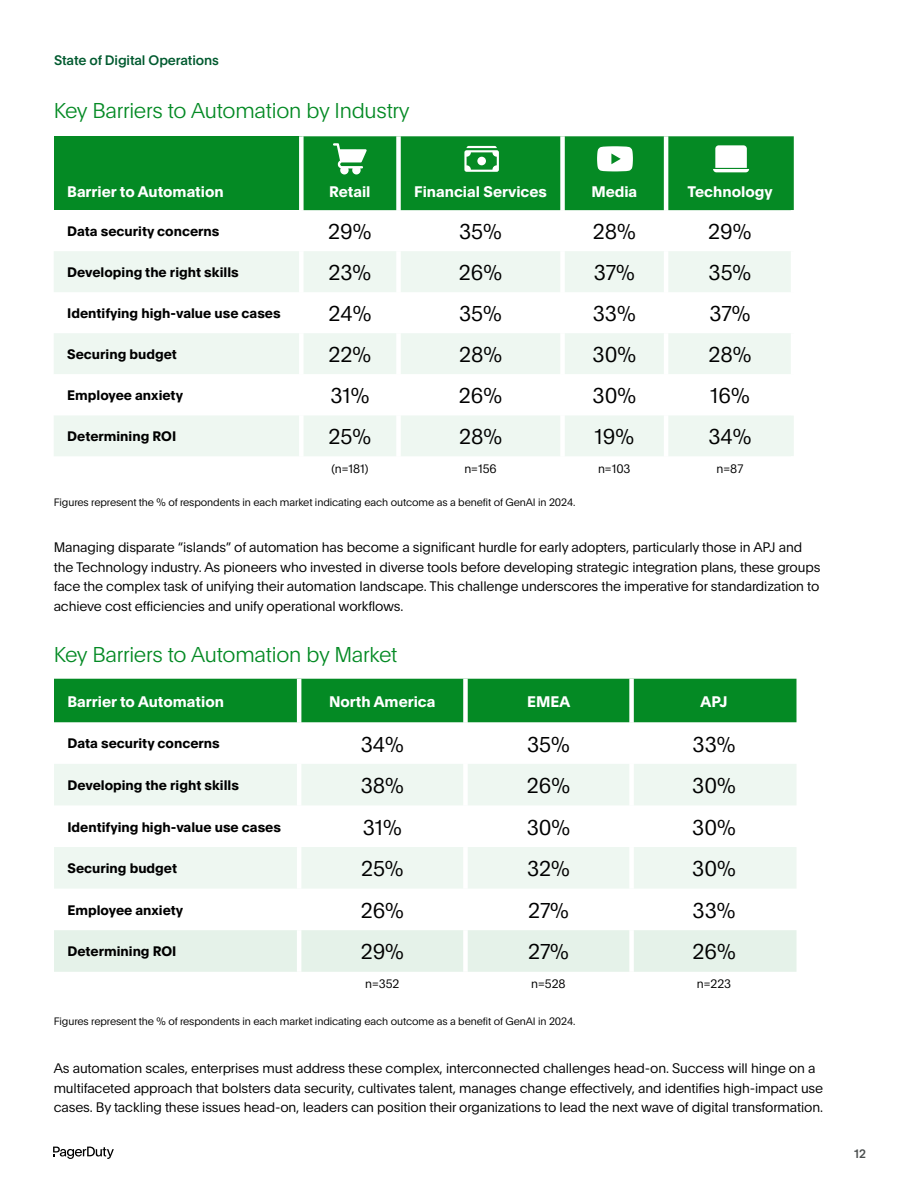
<style>
.page{position:relative;width:918px;height:1188px;background:#fff}
.page>*{position:absolute;margin:0;border:0;box-sizing:border-box;transform-origin:0 0}
.t1{font:300 21px "Plain";color:#000}
.t2{font:100 21px "Plain";letter-spacing:-.01em;color:#048a24}
.t3{font:700 15px "Plain";color:#fff}
.t4{font:300 13.5px/19.5px "Plain";letter-spacing:-.01em;color:#000}
.t5{font:700 13.5px "Plain";color:#000}
.t6{font:500 13.5px "Plain";letter-spacing:-.01em;color:#005a2f}
.t7{font:300 12px "Plain";color:#000}
.t8{font:500 12px "Plain";color:#4b4f4f}
.t9{font:300 10.5px "Plain";letter-spacing:-.01em;color:#000}
</style>
<div class="page">
<svg style="left:53px;top:1147px;width:61px;height:12px"></svg>
<div style="left:54px;top:136px;width:247px;height:74px;background:#048a24"></div>
<svg style="left:54px;top:251px;width:740px;height:205px;fill:#eef7f1"></svg>
<svg style="left:54px;top:374px;width:737px;height:41px"></svg>
<div style="left:791px;top:251px;width:6px;height:41px;background:#fff"></div>
<div style="left:791px;top:292px;width:6px;height:41px;background:#fff"></div>
<div style="left:791px;top:333px;width:6px;height:41px;background:#fff"></div>
<div style="left:791px;top:374px;width:6px;height:41px;background:#fff"></div>
<div style="left:299px;top:136px;width:5px;height:74px;background:#fff"></div>
<div style="left:299px;top:251px;width:5px;height:41px;background:#fff"></div>
<div style="left:396px;top:251px;width:5px;height:41px;background:#fff"></div>
<div style="left:560px;top:251px;width:5px;height:41px;background:#fff"></div>
<hr style="left:664px;top:251px;width:4px;height:41px;background:#fff">
<div style="left:299px;top:292px;width:5px;height:41px;background:#fff"></div>
<div style="left:396px;top:292px;width:5px;height:41px;background:#fff"></div>
<div style="left:560px;top:292px;width:5px;height:41px;background:#fff"></div>
<hr style="left:664px;top:292px;width:4px;height:41px;background:#fff">
<div style="left:299px;top:333px;width:5px;height:41px;background:#fff"></div>
<div style="left:396px;top:333px;width:5px;height:41px;background:#fff"></div>
<div style="left:560px;top:333px;width:5px;height:41px;background:#fff"></div>
<hr style="left:664px;top:333px;width:4px;height:41px;background:#fff">
<div style="left:299px;top:374px;width:5px;height:41px;background:#fff"></div>
<div style="left:396px;top:374px;width:5px;height:41px;background:#fff"></div>
<div style="left:560px;top:374px;width:5px;height:41px;background:#fff"></div>
<hr style="left:664px;top:374px;width:4px;height:41px;background:#fff">
<div style="left:299px;top:415px;width:5px;height:41px;background:#fff"></div>
<div style="left:396px;top:415px;width:5px;height:41px;background:#fff"></div>
<div style="left:560px;top:415px;width:5px;height:41px;background:#fff"></div>
<hr style="left:664px;top:415px;width:4px;height:41px;background:#fff">
<svg style="left:301px;top:136px;width:493px;height:74px;background:#1f963b"></svg>
<div style="left:54px;top:679px;width:742px;height:43px;background:#048a24"></div>
<svg style="left:54px;top:764px;width:742px;height:125px;fill:#eef7f1"></svg>
<div style="left:54px;top:930px;width:742px;height:42px;background:#e5f2e9"></div>
<hr style="left:297px;top:679px;width:4px;height:43px;background:#fff">
<div style="left:463px;top:679px;width:5px;height:43px;background:#fff"></div>
<div style="left:629px;top:679px;width:5px;height:43px;background:#fff"></div>
<hr style="left:297px;top:764px;width:4px;height:41px;background:#fff">
<div style="left:463px;top:764px;width:5px;height:41px;background:#fff"></div>
<div style="left:629px;top:764px;width:5px;height:41px;background:#fff"></div>
<hr style="left:297px;top:805px;width:4px;height:42px;background:#fff">
<div style="left:463px;top:805px;width:5px;height:42px;background:#fff"></div>
<div style="left:629px;top:805px;width:5px;height:42px;background:#fff"></div>
<hr style="left:297px;top:847px;width:4px;height:42px;background:#fff">
<div style="left:463px;top:847px;width:5px;height:42px;background:#fff"></div>
<div style="left:629px;top:847px;width:5px;height:42px;background:#fff"></div>
<hr style="left:297px;top:930px;width:4px;height:42px;background:#fff">
<div style="left:463px;top:930px;width:5px;height:42px;background:#fff"></div>
<div style="left:629px;top:930px;width:5px;height:42px;background:#fff"></div>
<p class="t6" style="left:54px;top:50px;width:166px">State of Digital Operations</p>
<h1 class="t2" style="left:54px;top:96px;width:358px">Key Barriers to Automation by Industry</h1>
<p class="t3" style="left:67px;top:181px;width:158px">Barrier to Automation</p>
<p class="t3" style="left:329px;top:181px;width:43px">Retail</p>
<p class="t3" style="left:414px;top:181px;width:134px">Financial Services</p>
<p class="t3" style="left:591px;top:181px;width:47px">Media</p>
<p class="t3" style="left:688px;top:181px;width:87px">Technology</p>
<p class="t5" style="left:67px;top:222px;width:154px">Data security concerns</p>
<h1 class="t1" style="left:328px;top:216px;width:45px">29%</h1>
<h1 class="t1" style="left:459px;top:216px;width:44px">35%</h1>
<h1 class="t1" style="left:593px;top:216px;width:45px">28%</h1>
<h1 class="t1" style="left:708px;top:216px;width:45px">29%</h1>
<p class="t5" style="left:67px;top:263px;width:173px">Developing the right skills</p>
<h1 class="t1" style="left:329px;top:258px;width:44px">23%</h1>
<h1 class="t1" style="left:459px;top:258px;width:45px">26%</h1>
<h1 class="t1" style="left:594px;top:258px;width:43px">37%</h1>
<h1 class="t1" style="left:709px;top:258px;width:44px">35%</h1>
<p class="t5" style="left:67px;top:304px;width:215px">Identifying high-value use cases</p>
<h1 class="t1" style="left:328px;top:299px;width:44px">24%</h1>
<h1 class="t1" style="left:459px;top:299px;width:44px">35%</h1>
<h1 class="t1" style="left:593px;top:299px;width:44px">33%</h1>
<h1 class="t1" style="left:709px;top:299px;width:43px">37%</h1>
<p class="t5" style="left:67px;top:345px;width:111px">Securing budget</p>
<h1 class="t1" style="left:329px;top:340px;width:44px">22%</h1>
<h1 class="t1" style="left:459px;top:340px;width:45px">28%</h1>
<h1 class="t1" style="left:593px;top:340px;width:45px">30%</h1>
<h1 class="t1" style="left:708px;top:340px;width:45px">28%</h1>
<p class="t5" style="left:67px;top:386px;width:117px">Employee anxiety</p>
<h1 class="t1" style="left:330px;top:381px;width:40px">31%</h1>
<h1 class="t1" style="left:459px;top:381px;width:45px">26%</h1>
<h1 class="t1" style="left:593px;top:381px;width:45px">30%</h1>
<h1 class="t1" style="left:710px;top:381px;width:41px">16%</h1>
<p class="t5" style="left:67px;top:427px;width:111px">Determining ROI</p>
<h1 class="t1" style="left:329px;top:422px;width:44px">25%</h1>
<h1 class="t1" style="left:459px;top:422px;width:45px">28%</h1>
<h1 class="t1" style="left:595px;top:422px;width:41px">19%</h1>
<h1 class="t1" style="left:708px;top:422px;width:45px">34%</h1>
<p class="t7" style="left:331px;top:460px;width:39px">(n=181)</p>
<p class="t7" style="left:464px;top:460px;width:34px">n=156</p>
<p class="t7" style="left:598px;top:460px;width:34px">n=103</p>
<p class="t7" style="left:717px;top:460px;width:28px">n=87</p>
<p class="t9" style="left:54px;top:495px;width:523px">Figures represent the % of respondents in each market indicating each outcome as a benefit of GenAI in 2024.</p>
<p class="t4" style="left:54px;top:537px;width:768px">Managing disparate “islands” of automation has become a significant hurdle for early adopters, particularly those in APJ and the Technology industry. As pioneers who invested in diverse tools before developing strategic integration plans, these groups face the complex task of unifying their automation landscape. This challenge underscores the imperative for standardization to achieve cost efficiencies and unify operational workflows.</p>
<h1 class="t2" style="left:54px;top:639px;width:345px">Key Barriers to Automation by Market</h1>
<p class="t3" style="left:68px;top:690px;width:158px">Barrier to Automation</p>
<p class="t3" style="left:329px;top:690px;width:108px">North America</p>
<p class="t3" style="left:527px;top:690px;width:44px">EMEA</p>
<p class="t3" style="left:701px;top:690px;width:28px">APJ</p>
<p class="t5" style="left:68px;top:734px;width:154px">Data security concerns</p>
<h1 class="t1" style="left:361px;top:729px;width:45px">34%</h1>
<h1 class="t1" style="left:527px;top:729px;width:44px">35%</h1>
<h1 class="t1" style="left:693px;top:729px;width:44px">33%</h1>
<p class="t5" style="left:68px;top:776px;width:173px">Developing the right skills</p>
<h1 class="t1" style="left:361px;top:770px;width:45px">38%</h1>
<h1 class="t1" style="left:527px;top:770px;width:45px">26%</h1>
<h1 class="t1" style="left:692px;top:770px;width:45px">30%</h1>
<p class="t5" style="left:68px;top:817px;width:215px">Identifying high-value use cases</p>
<h1 class="t1" style="left:363px;top:812px;width:40px">31%</h1>
<h1 class="t1" style="left:527px;top:812px;width:45px">30%</h1>
<h1 class="t1" style="left:692px;top:812px;width:45px">30%</h1>
<p class="t5" style="left:68px;top:859px;width:111px">Securing budget</p>
<h1 class="t1" style="left:361px;top:854px;width:44px">25%</h1>
<h1 class="t1" style="left:527px;top:854px;width:44px">32%</h1>
<h1 class="t1" style="left:692px;top:854px;width:45px">30%</h1>
<p class="t5" style="left:68px;top:900px;width:117px">Employee anxiety</p>
<h1 class="t1" style="left:361px;top:895px;width:45px">26%</h1>
<h1 class="t1" style="left:528px;top:895px;width:42px">27%</h1>
<h1 class="t1" style="left:693px;top:895px;width:44px">33%</h1>
<p class="t5" style="left:68px;top:942px;width:111px">Determining ROI</p>
<h1 class="t1" style="left:361px;top:937px;width:45px">29%</h1>
<h1 class="t1" style="left:528px;top:937px;width:42px">27%</h1>
<h1 class="t1" style="left:692px;top:937px;width:45px">26%</h1>
<p class="t7" style="left:365px;top:975px;width:36px">n=352</p>
<p class="t7" style="left:531px;top:975px;width:36px">n=528</p>
<p class="t7" style="left:697px;top:975px;width:36px">n=223</p>
<p class="t9" style="left:54px;top:1014px;width:523px">Figures represent the % of respondents in each market indicating each outcome as a benefit of GenAI in 2024.</p>
<p class="t4" style="left:54px;top:1058px;width:771px">As automation scales, enterprises must address these complex, interconnected challenges head-on. Success will hinge on a multifaceted approach that bolsters data security, cultivates talent, manages change effectively, and identifies high-impact use cases. By tackling these issues head-on, leaders can position their organizations to lead the next wave of digital transformation.</p>
<p class="t8" style="left:854px;top:1145px;width:13px">12</p>
</div>
